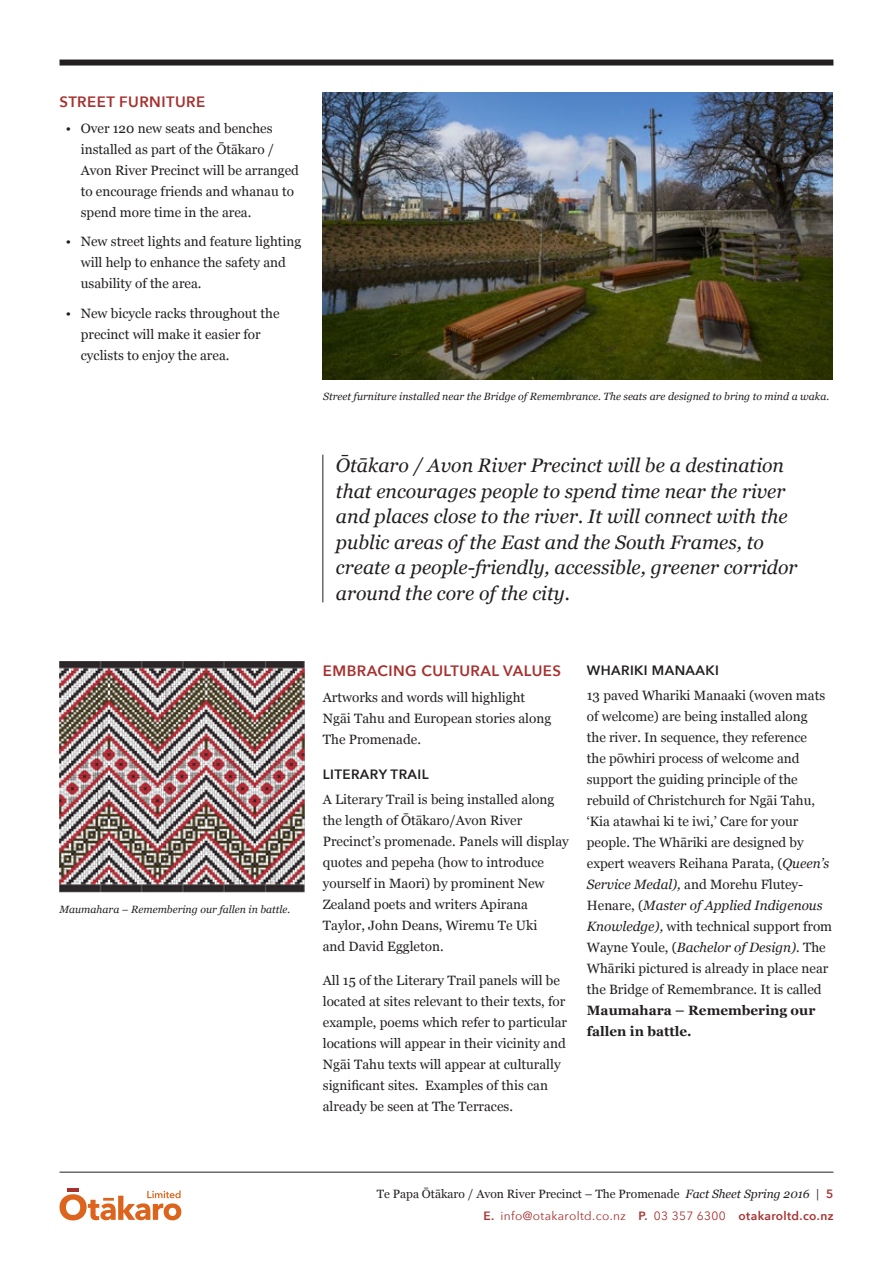
<style>
.page{position:relative;width:893px;height:1263px;background:#fff}
.page>*{position:absolute;margin:0;border:0;box-sizing:border-box;transform-origin:0 0}
.intro{font:italic 19.5px/25.5px "Georgia";color:#231f20}
.body_headings{font:600 15px "Avenir Next";letter-spacing:.03em;color:#a6312f}
.body{font:13.5px/21px "Georgia";color:#231f20}
.body_sub_headings{font:600 13.5px "Avenir Next";letter-spacing:.03em;color:#231f20}
.t1{font:12px "Georgia";color:#231f20}
.t2{font:12px "Avenir Next";letter-spacing:.03em;color:#a6312f}
.body-2{font:italic 10.5px "Georgia";color:#231f20}
.s1{font-style:italic}
.s2{font-weight:700}
.s3{font-family:"Avenir Next";font-weight:600;color:#a6312f}
.s4{font-weight:600}
</style>
<div class="page">
<svg style="left:60px;top:1189px;width:121px;height:31px"></svg>
<hr style="left:60px;top:1172px;width:773px;height:1px;background:#231f20">
<img style="left:323px;top:92px;width:510px;height:287px">
<img style="left:60px;top:661px;width:245px;height:231px">
<hr style="left:322px;top:455px;width:1px;height:147px;background:#231f20">
<div style="left:60px;top:60px;width:773px;height:6px;background:#231f20"></div>
<p class="body_headings" style="left:60px;top:89px;width:147px">STREET FURNITURE</p>
<p class="body" style="left:81px;top:117px;width:220px;text-indent:-15px">• Over 120 new seats and benches installed as part of the Ōtākaro /<br>Avon River Precinct will be arranged to encourage friends and whanau to spend more time in the area.</p>
<p class="body" style="left:81px;top:230px;width:222px;text-indent:-15px">• New street lights and feature lighting will help to enhance the safety and usability of the area.</p>
<p class="body" style="left:81px;top:302px;width:200px;text-indent:-15px">• New bicycle racks throughout the precinct will make it easier for cyclists to enjoy the area.</p>
<p class="body-2" style="left:323px;top:388px;width:508px">Street furniture installed near the Bridge of Remembrance. The seats are designed to bring to mind a waka.</p>
<p class="intro" style="left:336px;top:452px;width:463px">Ōtākaro / Avon River Precinct will be a destination that encourages people to spend time near the river and places close to the river. It will connect with the public areas of the East and the South Frames, to create a people-friendly, accessible, greener corridor around the core of the city.</p>
<p class="body-2" style="left:60px;top:901px;width:232px">Maumahara – Remembering our fallen in battle.</p>
<p class="body_headings" style="left:323px;top:658px;width:240px">EMBRACING CULTURAL VALUES</p>
<p class="body" style="left:323px;top:686px;width:230px">Artworks and words will highlight<br>Ngāi Tahu and European stories along<br>The Promenade.</p>
<p class="body_sub_headings" style="left:323px;top:762px;width:107px">LITERARY TRAIL</p>
<p class="body" style="left:323px;top:788px;width:248px">A Literary Trail is being installed along the length of Ōtākaro/Avon River Precinct’s promenade. Panels will display quotes and pepeha (how to introduce yourself in Maori) by prominent New Zealand poets and writers Apirana Taylor, John Deans, Wiremu Te Uki<br>and David Eggleton.</p>
<p class="body" style="left:323px;top:969px;width:246px">All 15 of the Literary Trail panels will be located at sites relevant to their texts, for example, poems which refer to particular locations will appear in their vicinity and Ngāi Tahu texts will appear at culturally significant sites. Examples of this can already be seen at The Terraces.</p>
<p class="body_sub_headings" style="left:587px;top:658px;width:134px">WHARIKI MANAAKI</p>
<p class="body" style="left:587px;top:684px;width:247px">13 paved Whariki Manaaki (woven mats of welcome) are being installed along<br>the river. In sequence, they reference<br>the pōwhiri process of welcome and support the guiding principle of the rebuild of Christchurch for Ngāi Tahu, ‘Kia atawhai ki te iwi,’ Care for your people. The Whāriki are designed by expert weavers Reihana Parata, (<span class="s1">Queen’s Service Medal),</span> and Morehu Flutey-Henare, (<span class="s1">Master of Applied Indigenous Knowledge),</span> with technical support from Wayne Youle, (<span class="s1">Bachelor of Design).</span> The Whāriki pictured is already in place near the Bridge of Remembrance. It is called <span class="s2">Maumahara – Remembering our fallen in battle.</span></p>
<p class="t1" style="left:377px;top:1185px;width:458px">Te Papa Ōtākaro / Avon River Precinct – The Promenade <span class="s1">Fact Sheet Spring 2016</span> | <span class="s3">5</span></p>
<p class="t2" style="left:483px;top:1206px;width:352px"><span class="s4">E.</span> info@otakaroltd.co.nz <span class="s4">P.</span> 03 357 6300 <span class="s4">otakaroltd.co.nz</span></p>
</div>
